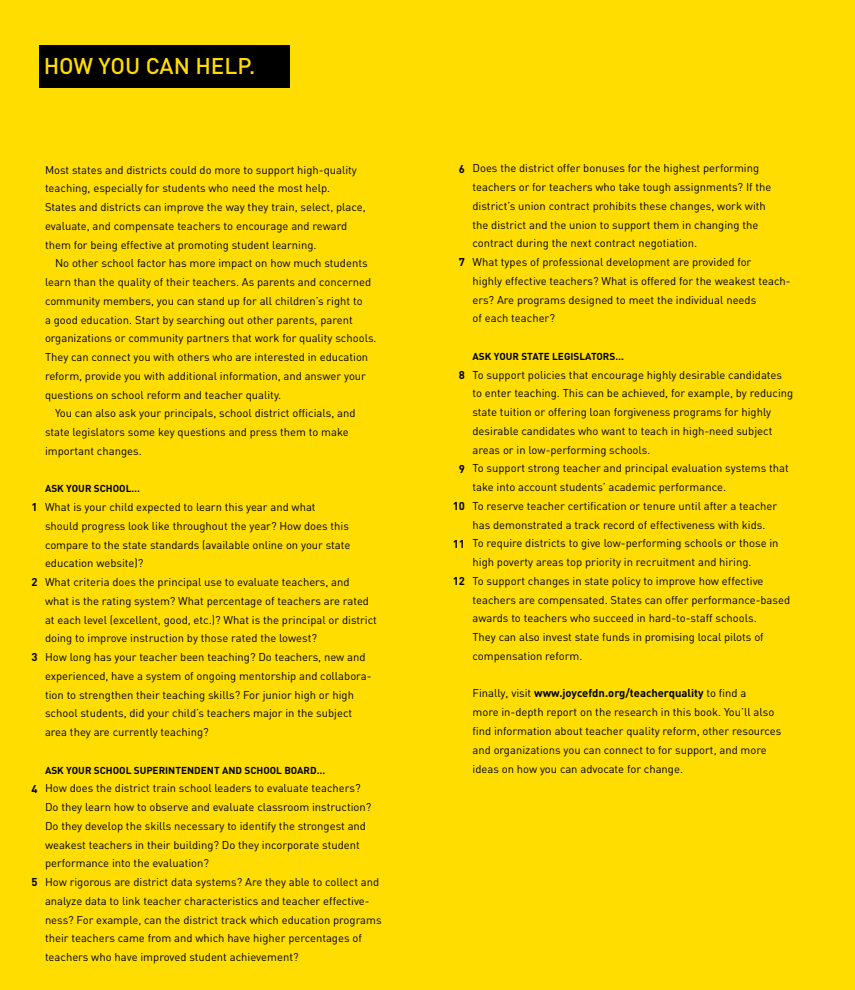
<style>
.page{position:relative;width:855px;height:990px;background:#fd0}
.page>*{position:absolute;margin:0;border:0;box-sizing:border-box;transform-origin:0 0}
.t1{font:500 22.5px "DIN";color:#fd0}
.t2{font:11.25px/18.8px "DIN";color:#000}
.t3{font:700 11.25px "DIN";color:#000}
.t4{font:700 10px "DIN";color:#000}
.s1{font-weight:700}
</style>
<div class="page">
<div style="left:39px;top:45px;width:251px;height:43px;background:#000"></div>
<h1 class="t1" style="left:44px;top:52px;width:213px">HOW YOU CAN HELP.</h1>
<p class="t2" style="left:45px;top:160px;width:322px">Most states and districts could do more to support high-quality teaching, especially for students who need the most help.<br>States and districts can improve the way they train, select, place, evaluate, and compensate teachers to encourage and reward them for being effective at promoting student learning.</p>
<p class="t2" style="left:55px;top:254px;width:314px">No other school factor has more impact on how much students</p>
<p class="t2" style="left:45px;top:273px;width:328px">learn than the quality of their teachers. As parents and concerned</p>
<p class="t2" style="left:45px;top:291px;width:319px">community members, you can stand up for all children’s right to</p>
<p class="t2" style="left:45px;top:310px;width:309px">a good education. Start by searching out other parents, parent</p>
<p class="t2" style="left:45px;top:329px;width:333px">organizations or community partners that work for quality schools.</p>
<p class="t2" style="left:45px;top:348px;width:325px">They can connect you with others who are interested in education</p>
<p class="t2" style="left:45px;top:366px;width:323px">reform, provide you with additional information, and answer your</p>
<p class="t2" style="left:45px;top:385px;width:238px">questions on school reform and teacher quality.</p>
<p class="t2" style="left:55px;top:404px;width:302px">You can also ask your principals, school district officials, and</p>
<p class="t2" style="left:45px;top:423px;width:305px">state legislators some key questions and press them to make</p>
<p class="t2" style="left:45px;top:441px;width:98px">important changes.</p>
<p class="t4" style="left:45px;top:482px;width:96px">ASK YOUR SCHOOL…</p>
<p class="t2" style="left:45px;top:498px;width:334px">What is your child expected to learn this year and what<br>should progress look like throughout the year? How does this compare to the state standards (available online on your state education website)?<br>What criteria does the principal use to evaluate teachers, and<br>what is the rating system? What percentage of teachers are rated at each level (excellent, good, etc.)? What is the principal or district doing to improve instruction by those rated the lowest?<br>How long has your teacher been teaching? Do teachers, new and experienced, have a system of ongoing mentorship and collabora&shy;tion to strengthen their teaching skills? For junior high or high school students, did your child’s teachers major in the subject area they are currently teaching?</p>
<p class="t4" style="left:45px;top:764px;width:282px">ASK YOUR SCHOOL SUPERINTENDENT AND SCHOOL BOARD…</p>
<p class="t2" style="left:45px;top:779px;width:338px">How does the district train school leaders to evaluate teachers?<br>Do they learn how to observe and evaluate classroom instruction?<br>Do they develop the skills necessary to identify the strongest and weakest teachers in their building? Do they incorporate student performance into the evaluation?<br>How rigorous are district data systems? Are they able to collect and analyze data to link teacher characteristics and teacher effective&shy;ness? For example, can the district track which education programs their teachers came from and which have higher percentages of teachers who have improved student achievement?</p>
<p class="t3" style="left:31px;top:500px;width:8px">1</p>
<p class="t3" style="left:31px;top:575px;width:8px">2</p>
<p class="t3" style="left:31px;top:650px;width:8px">3</p>
<p class="t3" style="left:31px;top:781px;width:8px">4</p>
<p class="t3" style="left:31px;top:875px;width:8px">5</p>
<p class="t3" style="left:459px;top:161px;width:8px">6</p>
<p class="t3" style="left:459px;top:255px;width:8px">7</p>
<p class="t3" style="left:459px;top:367px;width:8px">8</p>
<p class="t3" style="left:459px;top:461px;width:8px">9</p>
<p class="t3" style="left:453px;top:499px;width:14px">10</p>
<p class="t3" style="left:453px;top:536px;width:14px">11</p>
<p class="t3" style="left:453px;top:574px;width:14px">12</p>
<p class="t2" style="left:472px;top:159px;width:320px">Does the district offer bonuses for the highest performing teachers or for teachers who take tough assignments? If the district’s union contract prohibits these changes, work with<br>the district and the union to support them in changing the contract during the next contract negotiation.<br>What types of professional development are provided for<br>highly effective teachers? What is offered for the weakest teach&shy;ers? Are programs designed to meet the individual needs<br>of each teacher?</p>
<p class="t4" style="left:472px;top:350px;width:153px">ASK YOUR STATE LEGISLATORS…</p>
<p class="t2" style="left:472px;top:365px;width:322px">To support policies that encourage highly desirable candidates to enter teaching. This can be achieved, for example, by reducing state tuition or offering loan forgiveness programs for highly desirable candidates who want to teach in high-need subject areas or in low-performing schools.<br>To support strong teacher and principal evaluation systems that take into account students’ academic performance.<br>To reserve teacher certification or tenure until after a teacher has demonstrated a track record of effectiveness with kids.<br>To require districts to give low-performing schools or those in high poverty areas top priority in recruitment and hiring.<br>To support changes in state policy to improve how effective teachers are compensated. States can offer performance-based awards to teachers who succeed in hard-to-staff schools.<br>They can also invest state funds in promising local pilots of compensation reform.</p>
<p class="t2" style="left:472px;top:684px;width:311px">Finally, visit <span class="s1">www.joycefdn.org/teacherquality</span> to find a<br>more in-depth report on the research in this book. You’ll also find information about teacher quality reform, other resources and organizations you can connect to for support, and more ideas on how you can advocate for change.</p>
</div>
